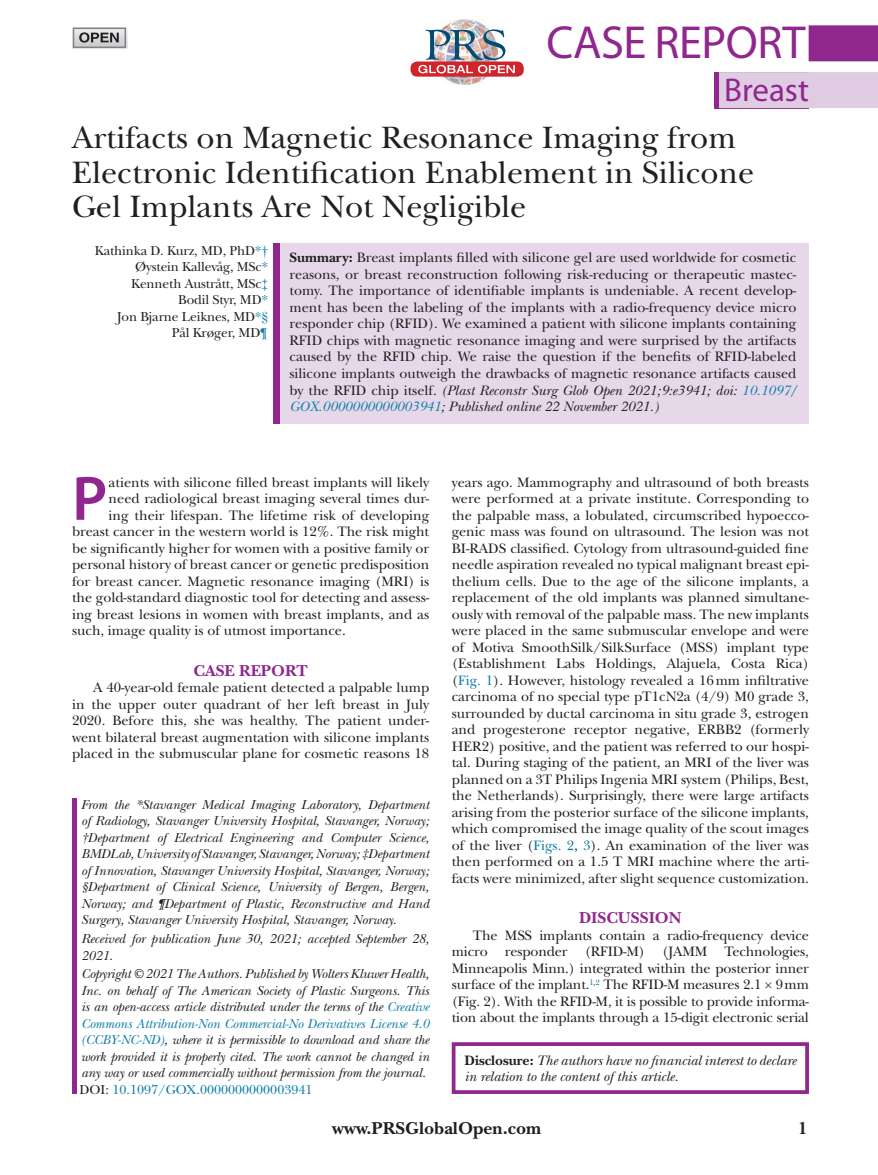
<style>
.page{position:relative;width:878px;height:1175px;background:#fff}
.page>*{position:absolute;margin:0;border:0;box-sizing:border-box;transform-origin:0 0}
.t1{font:600 63.15px "Myriad Pro";color:#8f278f}
.t2{font:46.5px "Myriad Pro";letter-spacing:-.01em;color:#8f278f}
.t3{font:33px "Myriad Pro";color:#8f278f}
.t4{font:32.25px/34.5px "New Baskerville Std";color:#231f20}
.t5{font:700 18px "New Baskerville Std";color:#231f20}
.t6{font:700 16.5px "New Baskerville Std";color:#8f278f}
.t7{font:14.25px/16.5px "New Baskerville Std";color:#231f20;text-align:justify}
.t8{font:italic 14.25px/16.5px "New Baskerville Std";color:#231f20}
.t9{font:italic 13.5px/16.5px "New Baskerville Std";letter-spacing:-.005em;color:#231f20}
.t10{font:13.5px/16.5px "New Baskerville Std";letter-spacing:-.01em;color:#231f20;text-align:right}
.s1{color:#0f7eac}
.s2{font-weight:700}
.s3{font-style:italic}
.s4{font-style:italic;color:#0f7eac}
.s5{font-style:normal}
.s6{font-style:normal;color:#0f7eac}
.s7{font-weight:700;font-style:normal}
</style>
<div class="page">
<img style="left:72px;top:27px;width:55px;height:22px">
<div style="left:73px;top:28px;width:53px;height:20px;border:2px solid #808285"></div>
<svg style="left:79px;top:32px;width:40px;height:11px"></svg>
<div style="left:714px;top:72px;width:94px;height:36px;background:#8f278f"></div>
<div style="left:719px;top:72px;width:159px;height:36px;background:#dfcce3"></div>
<hr style="left:72px;top:798px;width:4px;height:132px;background:#8f278f">
<hr style="left:72px;top:930px;width:4px;height:35px;background:#8f278f">
<hr style="left:72px;top:965px;width:4px;height:113px;background:#8f278f">
<hr style="left:72px;top:1074px;width:4px;height:20px;background:#8f278f">
<div style="left:452px;top:1042px;width:356px;height:52px;border:4px solid #8f278f"></div>
<div style="left:274px;top:126px;width:534px;height:298px;background:#e6d8e9"></div>
<div style="left:274px;top:240px;width:6px;height:184px;background:#8f278f"></div>
<div style="left:72px;top:126px;width:736px;height:116px;background:#fff"></div>
<div style="left:808px;top:25px;width:70px;height:36px;background:#8f278f"></div>
<img style="left:441px;top:20px;width:48px;height:64px">
<div style="left:410px;top:61px;width:113px;height:16px;background:#d1232a;border-radius:7px"></div>
<img style="left:418px;top:29px;width:97px;height:44px">
<h2 class="t2" style="left:546px;top:14px;width:260px">CASE REPORT</h2>
<h3 class="t3" style="left:724px;top:69px;width:86px">BREAST</h3>
<h3 class="t4" style="left:72px;top:121px;width:683px">Artifacts on Magnetic Resonance Imaging from<br>Electronic Identification Enablement in Silicone<br>Gel Implants Are Not Negligible</h3>
<p class="t10" style="left:95px;top:242px;width:175px">Kathinka D. Kurz, MD, PhD<span class="s1">*†<br></span>Øystein Kallevåg, MSc<span class="s1">*<br></span>Kenneth Austrått, MSc<span class="s1">‡<br></span>Bodil Styr, MD<span class="s1">*<br></span>Jon Bjarne Leiknes, MD<span class="s1">*§<br></span>Pål Krøger, MD<span class="s1">¶</span></p>
<p class="t7" style="left:289px;top:250px;width:508px"><span class="s2">Summary:</span> Breast implants filled with silicone gel are used worldwide for cosmetic reasons, or breast reconstruction following risk-reducing or therapeutic mastec&shy;tomy. The importance of identifiable implants is undeniable. A recent develop&shy;ment has been the labeling of the implants with a radio-frequency device micro responder chip (RFID). We examined a patient with silicone implants containing RFID chips with magnetic resonance imaging and were surprised by the artifacts caused by the RFID chip. We raise the question if the benefits of RFID-labeled silicone implants outweigh the drawbacks of magnetic resonance artifacts caused by the RFID chip itself. <span class="s3">(Plast Reconstr Surg Glob Open 2021;9:e3941; doi:</span> <span class="s4">10.1097/ GOX.0000000000003941</span><span class="s3">; Published online 22 November 2021.)</span></p>
<h1 class="t1" style="left:72px;top:458px;width:37px">P</h1>
<p class="t7" style="left:109px;top:474px;width:322px">atients with silicone filled breast implants will likely</p>
<p class="t7" style="left:109px;top:490px;width:322px">need radiological breast imaging several times dur-</p>
<p class="t7" style="left:109px;top:507px;width:322px">ing their lifespan. The lifetime risk of developing</p>
<p class="t7" style="left:72px;top:523px;width:358px">breast cancer in the western world is 12%. The risk might</p>
<p class="t7" style="left:72px;top:540px;width:358px">be significantly higher for women with a positive family or</p>
<p class="t7" style="left:72px;top:556px;width:359px">personal history of breast cancer or genetic predisposition</p>
<p class="t7" style="left:72px;top:573px;width:359px">for breast cancer. Magnetic resonance imaging (MRI) is</p>
<p class="t7" style="left:72px;top:589px;width:359px">the gold-standard diagnostic tool for detecting and assess-</p>
<p class="t7" style="left:72px;top:606px;width:358px">ing breast lesions in women with breast implants, and as</p>
<p class="t7" style="left:72px;top:622px;width:275px">such, image quality is of utmost importance.</p>
<p class="t6" style="left:194px;top:661px;width:115px">CASE REPORT</p>
<p class="t7" style="left:72px;top:679px;width:359px;text-indent:21px">A 40-year-old female patient detected a palpable lump in the upper outer quadrant of her left breast in July 2020. Before this, she was healthy. The patient under&shy;went bilateral breast augmentation with silicone implants placed in the submuscular plane for cosmetic reasons 18</p>
<p class="t9" style="left:81px;top:796px;width:350px;text-align:justify">From the *Stavanger Medical Imaging Laboratory, Department of Radiology, Stavanger University Hospital, Stavanger, Norway; †Department of Electrical Engineering and Computer Science, BMDLab, University of Stavanger, Stavanger, Norway; ‡Department of Innovation, Stavanger University Hospital, Stavanger, Norway; §Department of Clinical Science, University of Bergen, Bergen, Norway; and ¶Department of Plastic, Reconstructive and Hand Surgery, Stavanger University Hospital, Stavanger, Norway.</p>
<p class="t9" style="left:81px;top:930px;width:350px">Received for publication June 30, 2021; accepted September 28,<br>2021.</p>
<p class="t9" style="left:80px;top:965px;width:351px">Copyright © 2021 The Authors. Published by Wolters Kluwer Health, Inc. on behalf of The American Society of Plastic Surgeons. This is an open-access article distributed under the terms of the <span class="s1">Creative Commons Attribution-Non Commercial-No Derivatives License 4.0 (CCBY-NC-ND)</span>, where it is permissible to download and share the work provided it is properly cited. The work cannot be changed in any way or used commercially without permission from the journal.<br><span class="s5">DOI:</span> <span class="s6">10.1097/GOX.0000000000003941</span></p>
<p class="t7" style="left:452px;top:474px;width:359px">years ago. Mammography and ultrasound of both breasts were performed at a private institute. Corresponding to the palpable mass, a lobulated, circumscribed hypoecco&shy;genic mass was found on ultrasound. The lesion was not BI-RADS classified. Cytology from ultrasound-guided fine needle aspiration revealed no typical malignant breast epi&shy;thelium cells. Due to the age of the silicone implants, a replacement of the old implants was planned simultane&shy;ously with removal of the palpable mass. The new implants were placed in the same submuscular envelope and were of Motiva SmoothSilk/SilkSurface (MSS) implant type (Establishment Labs Holdings, Alajuela, Costa Rica) (<span class="s1">Fig. 1</span>). However, histology revealed a 16mm infiltrative carcinoma of no special type pT1cN2a (4/9) M0 grade 3, surrounded by ductal carcinoma in situ grade 3, estrogen and progesterone receptor negative, ERBB2 (formerly HER2) positive, and the patient was referred to our hospi&shy;tal. During staging of the patient, an MRI of the liver was planned on a 3T Philips Ingenia MRI system (Philips, Best, the Netherlands). Surprisingly, there were large artifacts arising from the posterior surface of the silicone implants, which compromised the image quality of the scout images of the liver (<span class="s1">Figs. 2</span>, <span class="s1">3</span>). An examination of the liver was then performed on a 1.5 T MRI machine where the arti&shy;facts were minimized, after slight sequence customization.</p>
<p class="t6" style="left:579px;top:908px;width:104px">DISCUSSION</p>
<p class="t7" style="left:451px;top:927px;width:359px;text-indent:21px">The MSS implants contain a radio-frequency device micro responder (RFID-M) (JAMM Technologies, Minneapolis Minn.) integrated within the posterior inner surface of the implant.<sup>1</sup><sup>,</sup><sup>2</sup> The RFID-M measures 2.1 × 9mm (Fig. 2). With the RFID-M, it is possible to provide informa&shy;tion about the implants through a 15-digit electronic serial</p>
<p class="t8" style="left:464px;top:1051px;width:333px"><span class="s7">Disclosure:</span> The authors have no financial interest to declare in relation to the content of this article.</p>
<p class="t5" style="left:332px;top:1118px;width:210px">www.PRSGlobalOpen.com</p>
<p class="t5" style="left:798px;top:1118px;width:11px">1</p>
</div>
